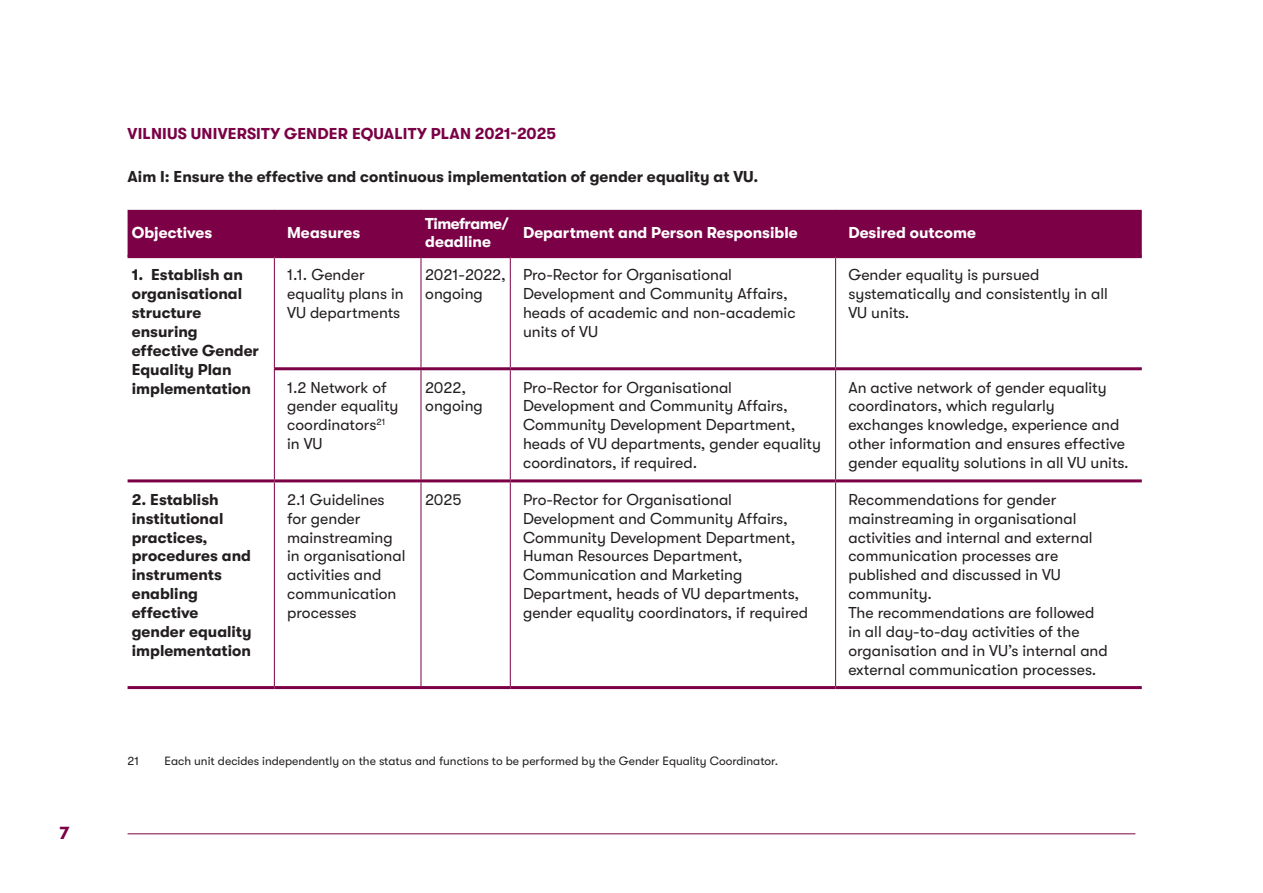
<style>
.page{position:relative;width:1263px;height:893px;background:#fff}
.page>*{position:absolute;margin:0;border:0;box-sizing:border-box;transform-origin:0 0}
.t1{font:700 18px "GT Walsheim";color:#7b0046}
.t2{font:15.75px/18.9px "GT Walsheim";color:#231f20}
.t3{font:700 15.75px/18.9px "GT Walsheim";color:#231f20}
.t4{font:700 15.75px "GT Walsheim";color:#fff}
.t5{font:700 15.75px "GT Walsheim";letter-spacing:.01em;color:#7b0046}
.t6{font:700 15.75px/18.9px "GT Walsheim";letter-spacing:-.03em;color:#fff}
.t7{font:12px "GT Walsheim";color:#231f20}
</style>
<div class="page">
<hr style="left:128px;top:833px;width:1007px;height:1px;background:#7b0046">
<div style="left:128px;top:210px;width:1014px;height:45px;background:#7b0046"></div>
<hr style="left:274px;top:258px;width:1px;height:111px;background:#7b0046">
<hr style="left:421px;top:258px;width:1px;height:109px;background:#7b0046">
<hr style="left:510px;top:258px;width:1px;height:109px;background:#7b0046">
<hr style="left:835px;top:258px;width:1px;height:109px;background:#7b0046">
<hr style="left:274px;top:369px;width:1px;height:110px;background:#7b0046">
<hr style="left:421px;top:370px;width:1px;height:109px;background:#7b0046">
<hr style="left:510px;top:370px;width:1px;height:109px;background:#7b0046">
<hr style="left:835px;top:370px;width:1px;height:109px;background:#7b0046">
<hr style="left:274px;top:482px;width:1px;height:204px;background:#7b0046">
<hr style="left:421px;top:482px;width:1px;height:204px;background:#7b0046">
<hr style="left:510px;top:482px;width:1px;height:204px;background:#7b0046">
<hr style="left:835px;top:482px;width:1px;height:204px;background:#7b0046">
<hr style="left:274px;top:210px;width:1px;height:45px;background:#7b0046">
<hr style="left:421px;top:210px;width:1px;height:45px;background:#7b0046">
<hr style="left:510px;top:210px;width:1px;height:45px;background:#7b0046">
<hr style="left:835px;top:210px;width:1px;height:45px;background:#7b0046">
<hr style="left:275px;top:367px;width:146px;height:3px;background:#7b0046">
<hr style="left:421px;top:367px;width:89px;height:3px;background:#7b0046">
<hr style="left:510px;top:367px;width:326px;height:3px;background:#7b0046">
<hr style="left:836px;top:367px;width:306px;height:3px;background:#7b0046">
<hr style="left:128px;top:479px;width:146px;height:3px;background:#7b0046">
<hr style="left:274px;top:479px;width:147px;height:3px;background:#7b0046">
<hr style="left:421px;top:479px;width:89px;height:3px;background:#7b0046">
<hr style="left:510px;top:479px;width:326px;height:3px;background:#7b0046">
<hr style="left:836px;top:479px;width:306px;height:3px;background:#7b0046">
<hr style="left:128px;top:255px;width:146px;height:3px;background:#7b0046">
<hr style="left:274px;top:255px;width:147px;height:3px;background:#7b0046">
<hr style="left:421px;top:255px;width:89px;height:3px;background:#7b0046">
<hr style="left:510px;top:255px;width:326px;height:3px;background:#7b0046">
<hr style="left:836px;top:255px;width:306px;height:3px;background:#7b0046">
<hr style="left:128px;top:686px;width:146px;height:3px;background:#7b0046">
<hr style="left:274px;top:686px;width:147px;height:3px;background:#7b0046">
<hr style="left:421px;top:686px;width:89px;height:3px;background:#7b0046">
<hr style="left:510px;top:686px;width:326px;height:3px;background:#7b0046">
<hr style="left:836px;top:686px;width:306px;height:3px;background:#7b0046">
<p class="t1" style="left:60px;top:822px;width:12px">7</p>
<p class="t5" style="left:128px;top:124px;width:430px">VILNIUS UNIVERSITY GENDER EQUALITY PLAN 2021-2025</p>
<p class="t3" style="left:128px;top:167px;width:632px">Aim I: Ensure the effective and continuous implementation of gender equality at VU.</p>
<p class="t4" style="left:132px;top:224px;width:82px">Objectives</p>
<p class="t4" style="left:287px;top:224px;width:75px">Measures</p>
<p class="t6" style="left:425px;top:214px;width:85px">Timeframe/ deadline</p>
<p class="t4" style="left:523px;top:224px;width:276px">Department and Person Responsible</p>
<p class="t4" style="left:848px;top:224px;width:129px">Desired outcome</p>
<p class="t3" style="left:132px;top:266px;width:129px">1. Establish an organisational structure ensuring effective Gender<br>Equality Plan implementation</p>
<p class="t2" style="left:287px;top:266px;width:118px">1.1. Gender equality plans in<br>VU departments</p>
<p class="t2" style="left:425px;top:266px;width:82px">2021-2022, ongoing</p>
<p class="t2" style="left:523px;top:266px;width:274px">Pro-Rector for Organisational<br>Development and Community Affairs, heads of academic and non-academic units of VU</p>
<p class="t2" style="left:848px;top:266px;width:261px">Gender equality is pursued systematically and consistently in all<br>VU units.</p>
<p class="t2" style="left:287px;top:378px;width:113px">1.2 Network of gender equality coordinators<sup>21 </sup>in VU</p>
<p class="t2" style="left:425px;top:378px;width:59px">2022, ongoing</p>
<p class="t2" style="left:523px;top:378px;width:299px">Pro-Rector for Organisational Development and Community Affairs, Community Development Department, heads of VU departments, gender equality coordinators, if required.</p>
<p class="t2" style="left:848px;top:378px;width:282px">An active network of gender equality coordinators, which regularly exchanges knowledge, experience and other information and ensures effective gender equality solutions in all VU units.</p>
<p class="t3" style="left:132px;top:490px;width:121px">2. Establish institutional practices, procedures and instruments enabling effective gender equality implementation</p>
<p class="t2" style="left:287px;top:490px;width:120px">2.1 Guidelines for gender mainstreaming in organisational activities and communication processes</p>
<p class="t2" style="left:425px;top:490px;width:38px">2025</p>
<p class="t2" style="left:523px;top:490px;width:287px">Pro-Rector for Organisational Development and Community Affairs, Community Development Department, Human Resources Department, Communication and Marketing Department, heads of VU departments, gender equality coordinators, if required</p>
<p class="t2" style="left:848px;top:490px;width:261px">Recommendations for gender mainstreaming in organisational activities and internal and external communication processes are published and discussed in VU community.<br>The recommendations are followed in all day-to-day activities of the organisation and in VU’s internal and external communication processes.</p>
<p class="t7" style="left:128px;top:755px;width:13px">21</p>
<p class="t7" style="left:165px;top:755px;width:615px">Each unit decides independently on the status and functions to be performed by the Gender Equality Coordinator.</p>
</div>
